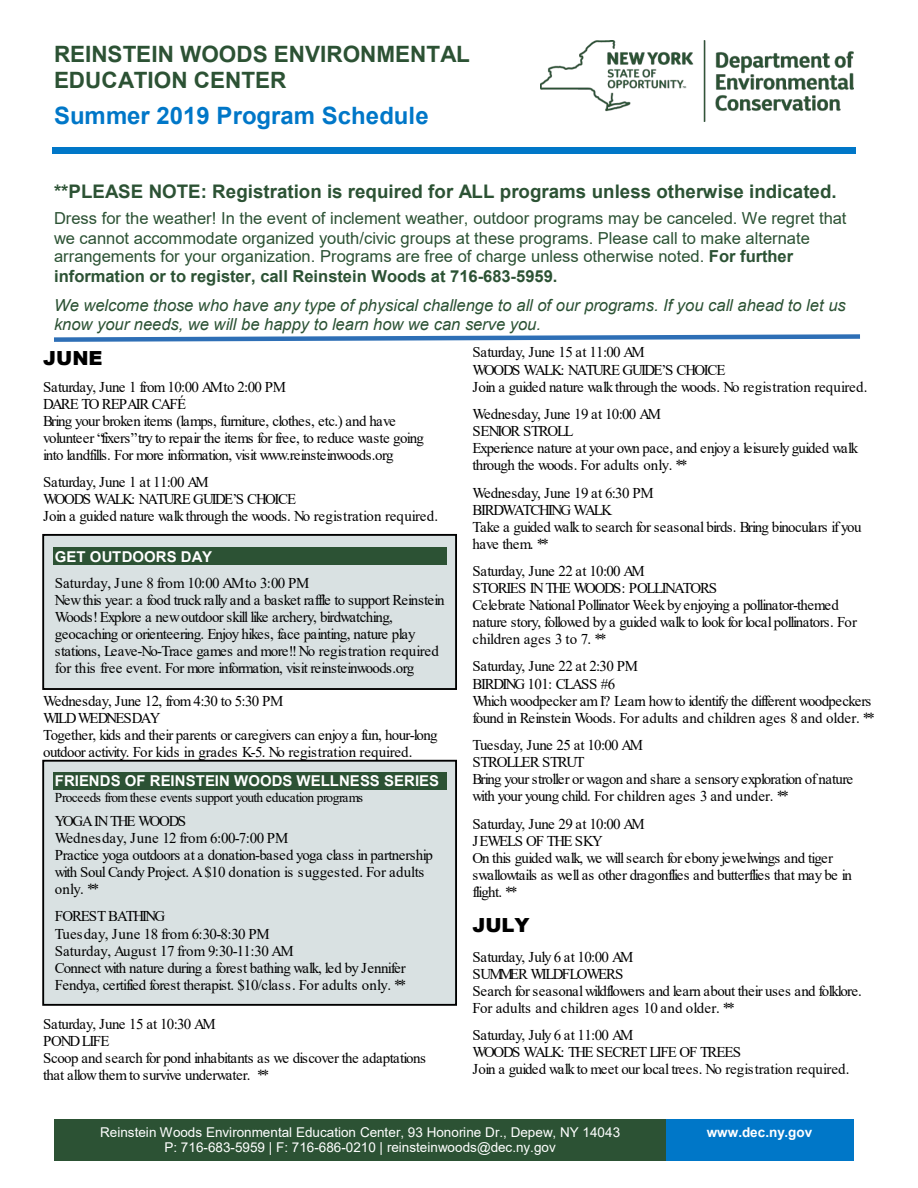
<style>
.page{position:relative;width:918px;height:1188px;background:#fff}
.page>*{position:absolute;margin:0;border:0;box-sizing:border-box;transform-origin:0 0}
.t1{font:700 24px "Arial";color:#0077c8}
.t2{font:700 22.5px/26px "Arial";color:#2c5234}
.t3{font:900 19.5px "Arial";color:#000}
.t4{font:700 18.75px "Arial";color:#2c5234}
.t5{font:16.5px/19px "Arial";color:#2c5234}
.t6{font:italic 16.5px/18.9px "Arial";color:#2c5234}
.t7{font:15px/17.1px "Times New Roman";letter-spacing:-.04em;color:#000}
.t8{font:15px "Times New Roman";letter-spacing:-.105em;color:#000}
.t9{font:15px "Times New Roman";letter-spacing:-.085em;color:#000}
.t10{font:15px "Times New Roman";letter-spacing:.005em;color:#000}
.t11{font:15px "Times New Roman";letter-spacing:-.02em;color:#000}
.t12{font:700 15px "Arial";color:#fff}
.t13{font:15px "Times New Roman";color:#000}
.t14{font:15px "Times New Roman";letter-spacing:-.005em;color:#000}
.t15{font:15px "Times New Roman";letter-spacing:-.09em;color:#000}
.t16{font:15px "Times New Roman";letter-spacing:-.11em;color:#000}
.t17{font:15px "Times New Roman";letter-spacing:-.1em;color:#000}
.t18{font:15px "Times New Roman";letter-spacing:-.12em;color:#000}
.t19{font:15px "Times New Roman";letter-spacing:-.095em;color:#000}
.t20{font:13.5px/15.5px "Arial";letter-spacing:.005em;color:#fff;text-align:center}
.t21{font:13.5px "Times New Roman";letter-spacing:-.045em;color:#000}
.t22{font:700 13.5px "Arial";letter-spacing:.005em;color:#fff}
.s1{font-weight:700}
</style>
<div class="page">
<img style="left:540px;top:40px;width:313px;height:81px">
<div style="left:54px;top:1119px;width:612px;height:42px;background:#2c5234"></div>
<div style="left:666px;top:1119px;width:187px;height:42px;background:#0077c8"></div>
<div style="left:52px;top:147px;width:803px;height:6px;background:#0077c8"></div>
<div style="left:43px;top:535px;width:413px;height:154px;background:#d9e1e2"></div>
<div style="left:42px;top:534px;width:415px;height:156px;border:2px solid #000"></div>
<div style="left:53px;top:548px;width:394px;height:17px;background:#2c5234"></div>
<div style="left:42px;top:760px;width:415px;height:246px;background:#d9e1e2;border:2px solid #000"></div>
<div style="left:53px;top:772px;width:394px;height:18px;background:#2c5234"></div>
<svg style="left:54px;top:334px;width:806px;height:8px"></svg>
<p class="t2" style="left:54px;top:41px;width:417px">REINSTEIN WOODS ENVIRONMENTAL<br>EDUCATION CENTER</p>
<p class="t1" style="left:54px;top:98px;width:376px">Summer 2019 Program Schedule</p>
<p class="t4" style="left:54px;top:178px;width:784px">**PLEASE NOTE: Registration is required for ALL programs unless otherwise indicated.</p>
<p class="t5" style="left:54px;top:209px;width:794px">Dress for the weather! In the event of inclement weather, outdoor programs may be canceled. We regret that we cannot accommodate organized youth/civic groups at these programs. Please call to make alternate arrangements for your organization. Programs are free of charge unless otherwise noted. <span class="s1">For further information or to register, call Reinstein Woods at 716-683-5959.</span></p>
<p class="t6" style="left:54px;top:296px;width:793px">We welcome those who have any type of physical challenge to all of our programs. If you call ahead to let us know your needs, we will be happy to learn how we can serve you.</p>
<p class="t3" style="left:43px;top:344px;width:61px">JUNE</p>
<p class="t7" style="left:43px;top:378px;width:245px">Saturday, June 1 from 10:00 AM to 2:00 PM</p>
<p class="t9" style="left:43px;top:393px;width:145px">DARE TO REPAIR CAFÉ</p>
<p class="t7" style="left:43px;top:412px;width:382px">Bring your broken items (lamps, furniture, clothes, etc.) and have volunteer “fixers”try to repair the items for free, to reduce waste going into landfills. For more information, visit www.reinsteinwoods.org</p>
<p class="t7" style="left:43px;top:473px;width:167px">Saturday, June 1 at 11:00 AM</p>
<p class="t8" style="left:43px;top:489px;width:254px">WOODS WALK: NATURE GUIDE’S CHOICE</p>
<p class="t7" style="left:43px;top:507px;width:396px">Join a guided nature walk through the woods. No registration required.</p>
<p class="t7" style="left:472px;top:343px;width:174px">Saturday, June 15 at 11:00 AM</p>
<p class="t8" style="left:472px;top:359px;width:254px">WOODS WALK: NATURE GUIDE’S CHOICE</p>
<p class="t7" style="left:472px;top:378px;width:396px">Join a guided nature walk through the woods. No registration required.</p>
<p class="t7" style="left:472px;top:405px;width:190px">Wednesday, June 19 at 10:00 AM</p>
<p class="t9" style="left:472px;top:421px;width:103px">SENIOR STROLL</p>
<p class="t7" style="left:472px;top:439px;width:387px">Experience nature at your own pace, and enjoy a leisurely guided walk through the woods. For adults only. **</p>
<p class="t7" style="left:472px;top:483px;width:183px">Wednesday, June 19 at 6:30 PM</p>
<p class="t16" style="left:472px;top:499px;width:141px">BIRDWATCHING WALK</p>
<p class="t7" style="left:472px;top:517px;width:391px">Take a guided walk to search for seasonal birds. Bring binoculars if you have them. **</p>
<p class="t7" style="left:472px;top:562px;width:174px">Saturday, June 22 at 10:00 AM</p>
<p class="t8" style="left:472px;top:578px;width:246px">STORIES IN THE WOODS: POLLINATORS</p>
<p class="t7" style="left:472px;top:596px;width:386px">Celebrate National Pollinator Week by enjoying a pollinator-themed nature story, followed by a guided walk to look for local pollinators. For children ages 3 to 7. **</p>
<p class="t7" style="left:472px;top:657px;width:167px">Saturday, June 22 at 2:30 PM</p>
<p class="t15" style="left:472px;top:673px;width:144px">BIRDING 101: CLASS #6</p>
<p class="t7" style="left:472px;top:692px;width:404px">Which woodpecker am I? Learn how to identify the different woodpeckers found in Reinstein Woods. For adults and children ages 8 and older. **</p>
<p class="t7" style="left:472px;top:736px;width:172px">Tuesday, June 25 at 10:00 AM</p>
<p class="t9" style="left:472px;top:752px;width:114px">STROLLER STRUT</p>
<p class="t7" style="left:472px;top:770px;width:382px">Bring your stroller or wagon and share a sensory exploration of nature with your young child. For children ages 3 and under. **</p>
<p class="t7" style="left:472px;top:814px;width:174px">Saturday, June 29 at 10:00 AM</p>
<p class="t8" style="left:472px;top:830px;width:132px">J EWELS OF THE SKY</p>
<p class="t7" style="left:472px;top:849px;width:381px">On this guided walk, we will search for ebony jewelwings and tiger swallowtails as well as other dragonflies and butterflies that may be in flight. **</p>
<p class="t3" style="left:472px;top:911px;width:59px">JULY</p>
<p class="t7" style="left:472px;top:948px;width:162px">Saturday, July 6 at 10:00 AM</p>
<p class="t8" style="left:472px;top:963px;width:153px">SUMMER WILDFLOWERS</p>
<p class="t7" style="left:472px;top:982px;width:391px">Search for seasonal wildflowers and learn about their uses and folklore.<br>For adults and children ages 10 and older. **</p>
<p class="t7" style="left:472px;top:1026px;width:162px">Saturday, July 6 at 11:00 AM</p>
<p class="t9" style="left:472px;top:1042px;width:270px">WOODS WALK: THE SECRET LIFE OF TREES</p>
<p class="t11" style="left:472px;top:1059px;width:379px">Join a guided walk to meet our local trees. No registration required.</p>
<p class="t12" style="left:55px;top:546px;width:159px">GET OUTDOORS DAY</p>
<p class="t13" style="left:55px;top:572px;width:256px">Saturday, June 8 from 10:00 AM to 3:00 PM</p>
<p class="t7" style="left:55px;top:591px;width:391px">New this year: a food truck rally and a basket raffle to support Reinstein Woods! Explore a new outdoor skill like archery, birdwatching, geocaching or orienteering. Enjoy hikes, face painting, nature play stations, Leave-No-Trace games and more!! No registration required for this free event. For more information, visit reinsteinwoods.org</p>
<p class="t7" style="left:43px;top:692px;width:242px">Wednesday, June 12, from 4:30 to 5:30 PM</p>
<p class="t18" style="left:43px;top:708px;width:119px">WILD WEDNESDAY</p>
<p class="t7" style="left:43px;top:726px;width:396px">Together, kids and their parents or caregivers can enjoy a fun, hour-long outdoor activity. For kids in grades K-5. No registration required.</p>
<p class="t12" style="left:55px;top:771px;width:386px">FRIENDS OF REINSTEIN WOODS WELLNESS SERIES</p>
<p class="t21" style="left:55px;top:788px;width:310px">Proceeds from these events support youth education programs</p>
<p class="t17" style="left:55px;top:810px;width:133px">YOGA IN THE WOODS</p>
<p class="t10" style="left:55px;top:827px;width:235px">Wednesday, June 12 from 6:00-7:00 PM</p>
<p class="t7" style="left:55px;top:846px;width:380px">Practice yoga outdoors at a donation-based yoga class in partnership with Soul Candy Project. A $10 donation is suggested. For adults only. **</p>
<p class="t9" style="left:55px;top:906px;width:112px">FOREST BATHING</p>
<p class="t10" style="left:55px;top:923px;width:216px">Tuesday, June 18 from 6:30-8:30 PM</p>
<p class="t14" style="left:55px;top:940px;width:240px">Saturday, August 17 from 9:30-11:30 AM</p>
<p class="t7" style="left:55px;top:959px;width:353px">Connect with nature during a forest bathing walk, led by Jennifer<br>Fendya, certified forest therapist. $10/class. For adults only. **</p>
<p class="t7" style="left:43px;top:1015px;width:174px">Saturday, June 15 at 10:30 AM</p>
<p class="t19" style="left:43px;top:1030px;width:68px">POND LIFE</p>
<p class="t7" style="left:43px;top:1049px;width:384px">Scoop and search for pond inhabitants as we discover the adaptations that allow them to survive underwater. **</p>
<p class="t20" style="left:100px;top:1124px;width:522px">Reinstein Woods Environmental Education Center, 93 Honorine Dr., Depew, NY 14043<br>P: 716-683-5959 | F: 716-686-0210 | reinsteinwoods@dec.ny.gov</p>
<p class="t22" style="left:707px;top:1123px;width:107px">www.dec.ny.gov</p>
</div>
